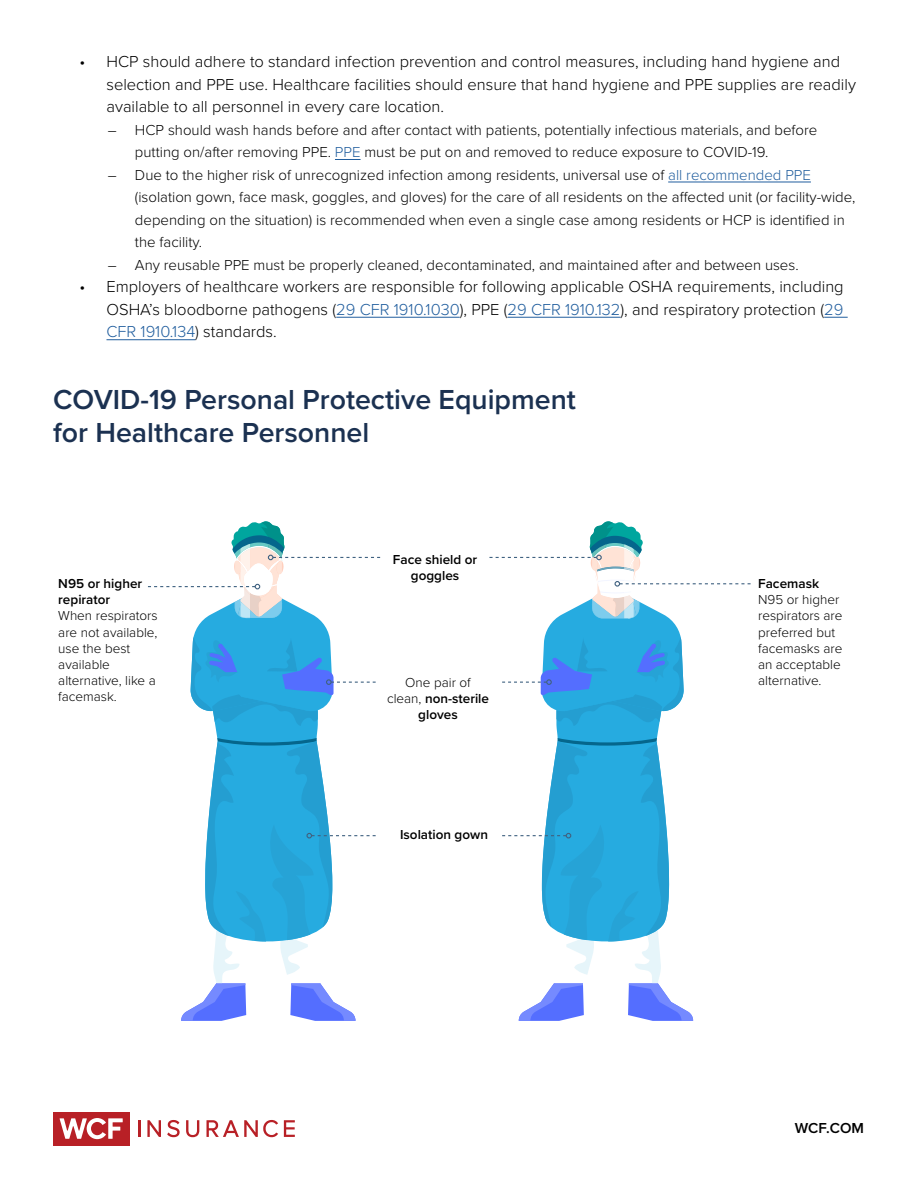
<style>
.page{position:relative;width:918px;height:1188px;background:#fff}
.page>*{position:absolute;margin:0;border:0;box-sizing:border-box;transform-origin:0 0}
.t1{font:600 28.5px/33px "Proxima Nova";color:#1b3151}
.t2{font:300 16.5px/22.5px "Proxima Nova";color:#000}
.t3{font:300 15px "Proxima Nova";color:#000}
.t4{font:600 15px "Proxima Nova";color:#000}
.t5{font:300 13.5px/16.2px "Proxima Nova";color:#000}
.t6{font:600 13.5px/16.2px "Proxima Nova";color:#000;text-align:center}
.s1{color:#215e9e}
.s2{font-weight:300}
</style>
<div class="page">
<svg style="left:284px;top:1120px;width:11px;height:17px"></svg>
<svg style="left:138px;top:1120px;width:2px;height:17px"></svg>
<svg style="left:167px;top:1120px;width:13px;height:17px"></svg>
<svg style="left:147px;top:1120px;width:14px;height:17px"></svg>
<svg style="left:207px;top:1120px;width:71px;height:17px"></svg>
<svg style="left:186px;top:1120px;width:13px;height:17px"></svg>
<div style="left:53px;top:1112px;width:76px;height:33px;background:#b82026"></div>
<svg style="left:60px;top:1118px;width:63px;height:21px"></svg>
<svg style="left:335px;top:159px;width:26px;height:1px"></svg>
<hr style="left:668px;top:182px;width:143px;height:1px;background:#215e9e">
<hr style="left:336px;top:317px;width:124px;height:1px;background:#215e9e">
<hr style="left:508px;top:317px;width:113px;height:1px;background:#215e9e">
<svg style="left:824px;top:317px;width:24px;height:1px"></svg>
<hr style="left:106px;top:339px;width:89px;height:1px;background:#215e9e">
<svg style="left:556px;top:726px;width:103px;height:12px"></svg>
<svg style="left:215px;top:726px;width:103px;height:12px"></svg>
<svg style="left:181px;top:738px;width:195px;height:283px"></svg>
<svg style="left:502px;top:738px;width:191px;height:283px"></svg>
<svg style="left:148px;top:521px;width:232px;height:205px"></svg>
<svg style="left:489px;top:521px;width:262px;height:205px"></svg>
<p class="t2" style="left:106px;top:49px;width:751px;text-indent:-27px">• HCP should adhere to standard infection prevention and control measures, including hand hygiene and selection and PPE use. Healthcare facilities should ensure that hand hygiene and PPE supplies are readily available to all personnel in every care location.</p>
<p class="t3" style="left:108px;top:118px;width:711px">― HCP should wash hands before and after contact with patients, potentially infectious materials, and before</p>
<p class="t3" style="left:135px;top:141px;width:635px">putting on/after removing PPE. <span class="s1">PPE</span> must be put on and removed to reduce exposure to COVID-19.</p>
<p class="t3" style="left:108px;top:163px;width:704px">― Due to the higher risk of unrecognized infection among residents, universal use of <span class="s1">all recommended PPE</span></p>
<p class="t3" style="left:135px;top:186px;width:722px">(isolation gown, face mask, goggles, and gloves) for the care of all residents on the affected unit (or facility-wide,</p>
<p class="t3" style="left:135px;top:208px;width:711px">depending on the situation) is recommended when even a single case among residents or HCP is identified in</p>
<p class="t3" style="left:135px;top:231px;width:69px">the facility.</p>
<p class="t3" style="left:108px;top:253px;width:692px">― Any reusable PPE must be properly cleaned, decontaminated, and maintained after and between uses.</p>
<p class="t2" style="left:106px;top:274px;width:739px;text-align:justify;text-indent:-27px">• Employers of healthcare workers are responsible for following applicable OSHA requirements, including OSHA’s bloodborne pathogens (<span class="s1">29 CFR 1910.1030</span>), PPE (<span class="s1">29 CFR 1910.132</span>), and respiratory protection (<span class="s1">29<br>CFR 1910.134</span>) standards.</p>
<h1 class="t1" style="left:53px;top:382px;width:524px">COVID-19 Personal Protective Equipment for Healthcare Personnel</h1>
<p class="t6" style="left:58px;top:575px;width:85px;text-align:left">N95 or higher repirator</p>
<p class="t5" style="left:58px;top:607px;width:101px">When respirators are not available, use the best available alternative, like a facemask.</p>
<p class="t6" style="left:393px;top:551px;width:86px">Face shield or goggles</p>
<p class="t6" style="left:387px;top:674px;width:103px"><span class="s2">One pair of clean,</span> non-sterile gloves</p>
<p class="t6" style="left:400px;top:826px;width:89px">Isolation gown</p>
<p class="t6" style="left:758px;top:575px;width:63px">Facemask</p>
<p class="t5" style="left:758px;top:591px;width:86px">N95 or higher respirators are preferred but facemasks are an acceptable alternative.</p>
<p class="t4" style="left:795px;top:1117px;width:71px">WCF.COM</p>
</div>
